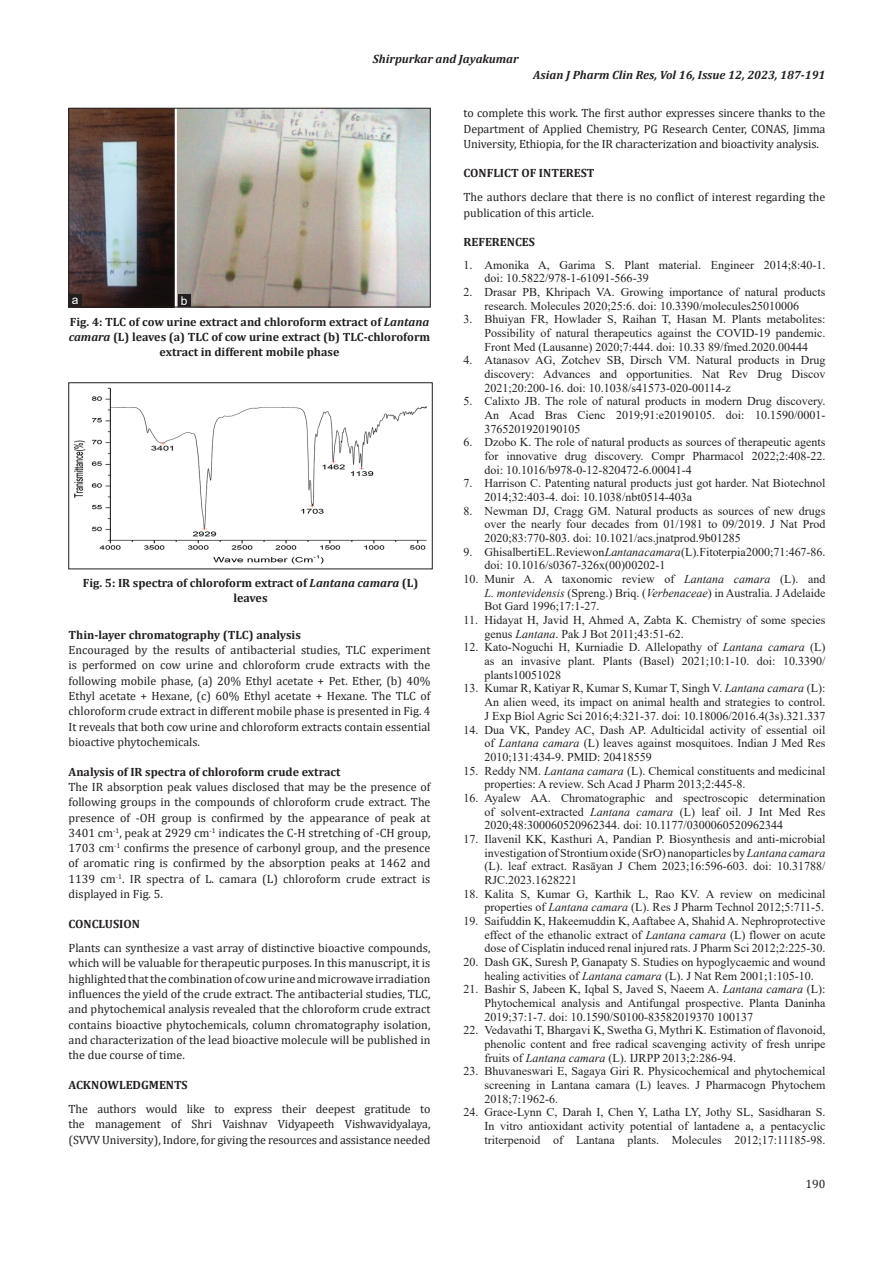
<style>
.page{position:relative;width:894px;height:1263px;background:#fff}
.page>*{position:absolute;margin:0;border:0;box-sizing:border-box;transform-origin:0 0}
.REF{font:12px/13.6px "Times New Roman";color:#231f20;text-align:justify}
.TX{font:12px/15.3px "Cambria";color:#231f20;text-align:justify}
.FGC{font:700 12px/15px "Cambria";color:#231f20;text-align:center}
.t1{font:italic 700 12px "Cambria";color:#231f20}
.LABEL{font:12px "Arial";color:#fff}
.s1{font-style:italic}
</style>
<div class="page">
<img style="left:74px;top:387px;width:353px;height:177px">
<div style="left:68px;top:382px;width:364px;height:187px;border:1px solid #231f20"></div>
<img style="left:70px;top:110px;width:358px;height:195px">
<div style="left:68px;top:108px;width:362px;height:199px;border:1px solid #231f20"></div>
<div style="left:178px;top:294px;width:12px;height:13px;background:#231f20"></div>
<div style="left:69px;top:294px;width:13px;height:13px;background:#231f20"></div>
<p class="t1" style="left:373px;top:51px;width:147px">Shirpurkar and Jayakumar</p>
<p class="t1" style="left:533px;top:66px;width:293px">Asian J Pharm Clin Res, Vol 16, Issue 12, 2023, 187-191</p>
<p class="LABEL" style="left:72px;top:291px;width:8px">a</p>
<p class="LABEL" style="left:181px;top:292px;width:8px">b</p>
<p class="FGC" style="left:69px;top:313px;width:363px">Fig. 4: TLC of cow urine extract and chloroform extract of <span class="s1">Lantana camara</span> (L) leaves (a) TLC of cow urine extract (b) TLC-chloroform extract in different mobile phase</p>
<p class="FGC" style="left:83px;top:575px;width:337px">Fig. 5: IR spectra of chloroform extract of <span class="s1">Lantana camara</span> (L) leaves</p>
<h2 class="FGC" style="left:68px;top:627px;width:234px">Thin-layer chromatography (TLC) analysis</h2>
<p class="TX" style="left:68px;top:642px;width:363px">Encouraged by the results of antibacterial studies, TLC experiment is performed on cow urine and chloroform crude extracts with the following mobile phase, (a) 20% Ethyl acetate + Pet. Ether, (b) 40% Ethyl acetate + Hexane, (c) 60% Ethyl acetate + Hexane. The TLC of chloroform crude extract in different mobile phase is presented in Fig. 4<br>It reveals that both cow urine and chloroform extracts contain essential bioactive phytochemicals.</p>
<h2 class="FGC" style="left:68px;top:763px;width:273px">Analysis of IR spectra of chloroform crude extract</h2>
<p class="TX" style="left:68px;top:779px;width:363px">The IR absorption peak values disclosed that may be the presence of following groups in the compounds of chloroform crude extract. The presence of -OH group is confirmed by the appearance of peak at 3401 cm<sup>-1</sup>, peak at 2929 cm<sup>-1</sup> indicates the C-H stretching of -CH group, 1703 cm<sup>-1</sup> confirms the presence of carbonyl group, and the presence of aromatic ring is confirmed by the absorption peaks at 1462 and 1139 cm<sup>-1</sup>. IR spectra of L. camara (L) chloroform crude extract is displayed in Fig. 5.</p>
<h1 class="FGC" style="left:68px;top:915px;width:73px">CONCLUSION</h1>
<p class="TX" style="left:68px;top:940px;width:363px">Plants can synthesize a vast array of distinctive bioactive compounds, which will be valuable for therapeutic purposes. In this manuscript, it is highlighted that the combination of cow urine and microwave irradiation influences the yield of the crude extract. The antibacterial studies, TLC, and phytochemical analysis revealed that the chloroform crude extract contains bioactive phytochemicals, column chromatography isolation, and characterization of the lead bioactive molecule will be published in the due course of time.</p>
<h1 class="FGC" style="left:68px;top:1076px;width:121px">ACKNOWLEDGMENTS</h1>
<p class="TX" style="left:68px;top:1101px;width:363px">The authors would like to express their deepest gratitude to the management of Shri Vaishnav Vidyapeeth Vishwavidyalaya, (SVVV University), Indore, for giving the resources and assistance needed</p>
<p class="TX" style="left:463px;top:106px;width:363px">to complete this work. The first author expresses sincere thanks to the Department of Applied Chemistry, PG Research Center, CONAS, Jimma University, Ethiopia, for the IR characterization and bioactivity analysis.</p>
<h1 class="FGC" style="left:463px;top:165px;width:132px">CONFLICT OF INTEREST</h1>
<p class="TX" style="left:463px;top:190px;width:363px">The authors declare that there is no conflict of interest regarding the publication of this article.</p>
<h1 class="FGC" style="left:463px;top:234px;width:73px">REFERENCES</h1>
<p class="REF" style="left:484px;top:257px;width:342px;text-indent:-21px">1. Amonika A, Garima S. Plant material. Engineer 2014;8:40-1. doi: 10.5822/978-1-61091-566-39</p>
<p class="REF" style="left:463px;top:285px;width:363px;text-align:center">2. Drasar PB, Khripach VA. Growing importance of natural products research. Molecules 2020;25:6. doi: 10.3390/molecules25010006</p>
<p class="REF" style="left:484px;top:312px;width:342px;text-indent:-21px">3. Bhuiyan FR, Howlader S, Raihan T, Hasan M. Plants metabolites:<br>Possibility of natural therapeutics against the COVID-19 pandemic.<br>Front Med (Lausanne) 2020;7:444. doi: 10.33 89/fmed.2020.00444</p>
<p class="REF" style="left:484px;top:353px;width:342px;text-indent:-21px">4. Atanasov AG, Zotchev SB, Dirsch VM. Natural products in Drug discovery: Advances and opportunities. Nat Rev Drug Discov 2021;20:200-16. doi: 10.1038/s41573-020-00114-z</p>
<p class="REF" style="left:484px;top:394px;width:342px;text-indent:-21px">5. Calixto JB. The role of natural products in modern Drug discovery.<br>An Acad Bras Cienc 2019;91:e20190105. doi: 10.1590/0001- 3765201920190105</p>
<p class="REF" style="left:484px;top:435px;width:342px;text-indent:-21px">6. Dzobo K. The role of natural products as sources of therapeutic agents for innovative drug discovery. Compr Pharmacol 2022;2:408-22. doi: 10.1016/b978-0-12-820472-6.00041-4</p>
<p class="REF" style="left:484px;top:476px;width:342px;text-indent:-21px">7. Harrison C. Patenting natural products just got harder. Nat Biotechnol<br>2014;32:403-4. doi: 10.1038/nbt0514-403a</p>
<p class="REF" style="left:484px;top:503px;width:342px;text-indent:-21px">8. Newman DJ, Cragg GM. Natural products as sources of new drugs over the nearly four decades from 01/1981 to 09/2019. J Nat Prod 2020;83:770-803. doi: 10.1021/acs.jnatprod.9b01285</p>
<p class="REF" style="left:484px;top:544px;width:342px;text-indent:-21px">9. Ghisalberti EL. Review on <span class="s1">Lantana camara</span> (L). Fitoterpia 2000;71:467-86. doi: 10.1016/s0367-326x(00)00202-1</p>
<p class="REF" style="left:484px;top:572px;width:342px;text-indent:-21px">10. Munir A. A taxonomic review of <span class="s1">Lantana camara</span> (L). and <span class="s1">L. montevidensis</span> (Spreng.) Briq. (<span class="s1">Verbenaceae</span>) in Australia. J Adelaide Bot Gard 1996;17:1-27.</p>
<p class="REF" style="left:484px;top:613px;width:342px;text-indent:-21px">11. Hidayat H, Javid H, Ahmed A, Zabta K. Chemistry of some species genus <span class="s1">Lantana</span>. Pak J Bot 2011;43:51-62.</p>
<p class="REF" style="left:484px;top:640px;width:342px;text-indent:-21px">12. Kato-Noguchi H, Kurniadie D. Allelopathy of <span class="s1">Lantana camara</span> (L) as an invasive plant. Plants (Basel) 2021;10:1-10. doi: 10.3390/ plants10051028</p>
<p class="REF" style="left:484px;top:681px;width:342px;text-indent:-21px">13. Kumar R, Katiyar R, Kumar S, Kumar T, Singh V. <span class="s1">Lantana camara</span> (L):<br>An alien weed, its impact on animal health and strategies to control.<br>J Exp Biol Agric Sci 2016;4:321-37. doi: 10.18006/2016.4(3s).321.337</p>
<p class="REF" style="left:484px;top:722px;width:342px;text-indent:-21px">14. Dua VK, Pandey AC, Dash AP. Adulticidal activity of essential oil of <span class="s1">Lantana camara</span> (L) leaves against mosquitoes. Indian J Med Res 2010;131:434-9. PMID: 20418559</p>
<p class="REF" style="left:484px;top:763px;width:342px;text-indent:-21px">15. Reddy NM. <span class="s1">Lantana camara</span> (L). Chemical constituents and medicinal properties: A review. Sch Acad J Pharm 2013;2:445-8.</p>
<p class="REF" style="left:484px;top:790px;width:342px;text-indent:-21px">16. Ayalew AA. Chromatographic and spectroscopic determination of solvent-extracted <span class="s1">Lantana camara</span> (L) leaf oil. J Int Med Res 2020;48:300060520962344. doi: 10.1177/0300060520962344</p>
<p class="REF" style="left:484px;top:831px;width:342px;text-indent:-21px">17. Ilavenil KK, Kasthuri A, Pandian P. Biosynthesis and anti-microbial investigation of Strontium oxide (SrO) nanoparticles by <span class="s1">Lantana camara </span>(L). leaf extract. Rasāyan J Chem 2023;16:596-603. doi: 10.31788/ RJC.2023.1628221</p>
<p class="REF" style="left:463px;top:886px;width:363px;text-align:right">18. Kalita S, Kumar G, Karthik L, Rao KV. A review on medicinal properties of <span class="s1">Lantana camara</span> (L). Res J Pharm Technol 2012;5:711-5.</p>
<p class="REF" style="left:484px;top:913px;width:342px;text-indent:-21px">19. Saifuddin K, Hakeemuddin K, Aaftabee A, Shahid A. Nephroprotective effect of the ethanolic extract of <span class="s1">Lantana camara</span> (L) flower on acute dose of Cisplatin induced renal injured rats. J Pharm Sci 2012;2:225-30.</p>
<p class="REF" style="left:484px;top:954px;width:342px;text-indent:-21px">20. Dash GK, Suresh P, Ganapaty S. Studies on hypoglycaemic and wound healing activities of <span class="s1">Lantana camara</span> (L). J Nat Rem 2001;1:105-10.</p>
<p class="REF" style="left:484px;top:982px;width:342px;text-indent:-21px">21. Bashir S, Jabeen K, Iqbal S, Javed S, Naeem A. <span class="s1">Lantana camara</span> (L):<br>Phytochemical analysis and Antifungal prospective. Planta Daninha 2019;37:1-7. doi: 10.1590/S0100-83582019370 100137</p>
<p class="REF" style="left:484px;top:1023px;width:342px;text-indent:-21px">22. Vedavathi T, Bhargavi K, Swetha G, Mythri K. Estimation of flavonoid, phenolic content and free radical scavenging activity of fresh unripe fruits of <span class="s1">Lantana camara</span> (L). IJRPP 2013;2:286-94.</p>
<p class="REF" style="left:484px;top:1064px;width:342px;text-indent:-21px">23. Bhuvaneswari E, Sagaya Giri R. Physicochemical and phytochemical screening in Lantana camara (L) leaves. J Pharmacogn Phytochem 2018;7:1962-6.</p>
<p class="REF" style="left:484px;top:1105px;width:342px;text-indent:-21px">24. Grace-Lynn C, Darah I, Chen Y, Latha LY, Jothy SL, Sasidharan S.<br>In vitro antioxidant activity potential of lantadene a, a pentacyclic triterpenoid of Lantana plants. Molecules 2012;17:11185-98.</p>
<p class="TX" style="left:805px;top:1176px;width:21px">190</p>
</div>
